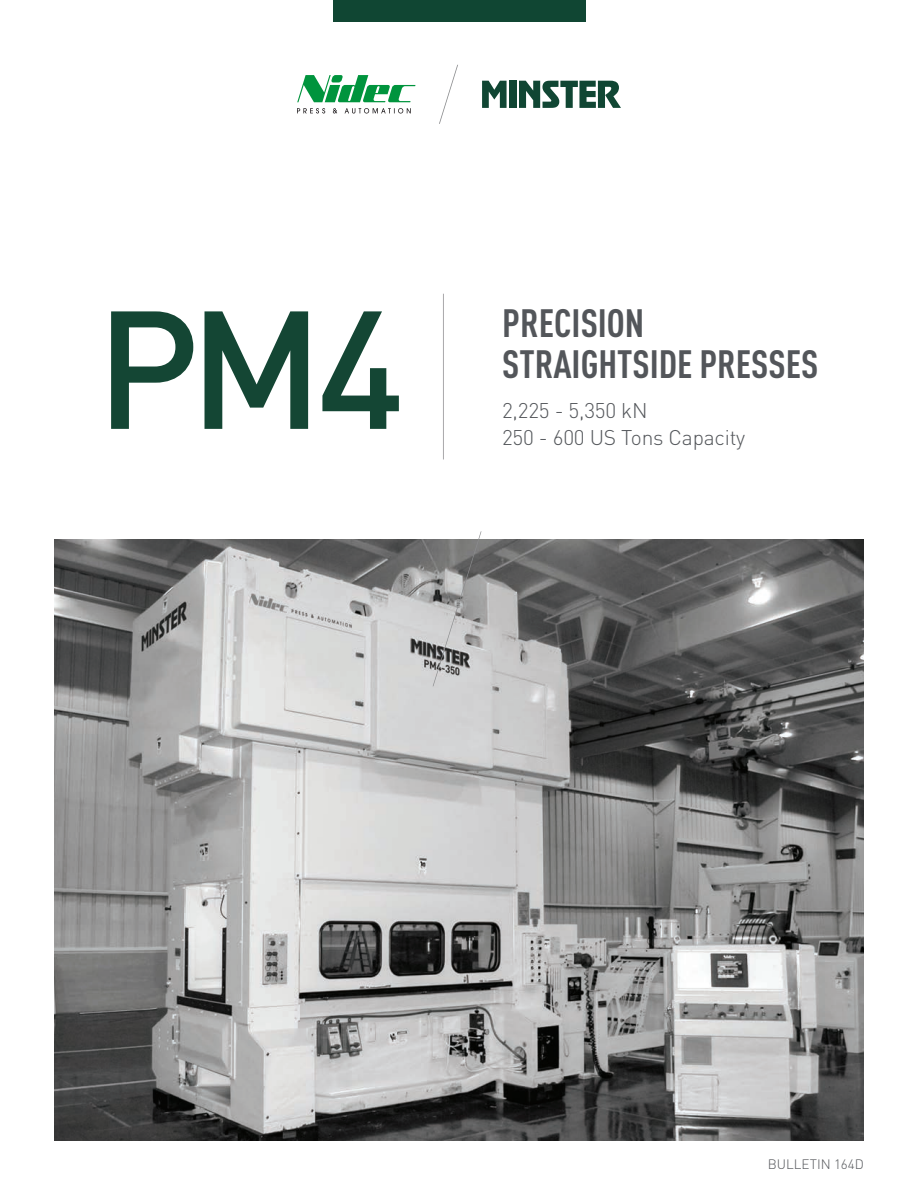
<style>
.page{position:relative;width:918px;height:1188px;background:#fff}
.page>*{position:absolute;margin:0;border:0;box-sizing:border-box;transform-origin:0 0}
.t1{font:500 165px "DINOT";color:#144634}
.t2{font:700 condensed 39px/40.5px "DINOT";color:#53565a}
.t3{font:300 21px/27px "DINOT";letter-spacing:-.01em;color:#53565a}
.t4{font:300 13.5px "DINOT";color:#54565a}
</style>
<div class="page">
<svg style="left:482px;top:81px;width:25px;height:27px"></svg>
<div style="left:509px;top:81px;width:7px;height:27px;background:#104633"></div>
<svg style="left:519px;top:81px;width:102px;height:27px"></svg>
<svg style="left:439px;top:65px;width:19px;height:59px"></svg>
<svg style="left:297px;top:75px;width:119px;height:27px"></svg>
<svg style="left:297px;top:108px;width:114px;height:6px"></svg>
<img style="left:54px;top:540px;width:810px;height:600px">
<div style="left:333px;top:0;width:253px;height:21px;background:#104633"></div>
<svg style="left:433px;top:531px;width:48px;height:155px;background:#a3a3a4"></svg>
<hr style="left:443px;top:294px;width:1px;height:165px;background:#a9a8aa">
<p class="t1" style="left:96px;top:257px;width:310px">PM4</p>
<p class="t2" style="left:502px;top:303px;width:318px">PRECISION<br>STRAIGHTSIDE PRESSES</p>
<p class="t3" style="left:502px;top:396px;width:245px">2,225 - 5,350 kN<br>250 - 600 US Tons Capacity</p>
<p class="t4" style="left:768px;top:1155px;width:98px">BULLETIN 164D</p>
</div>
